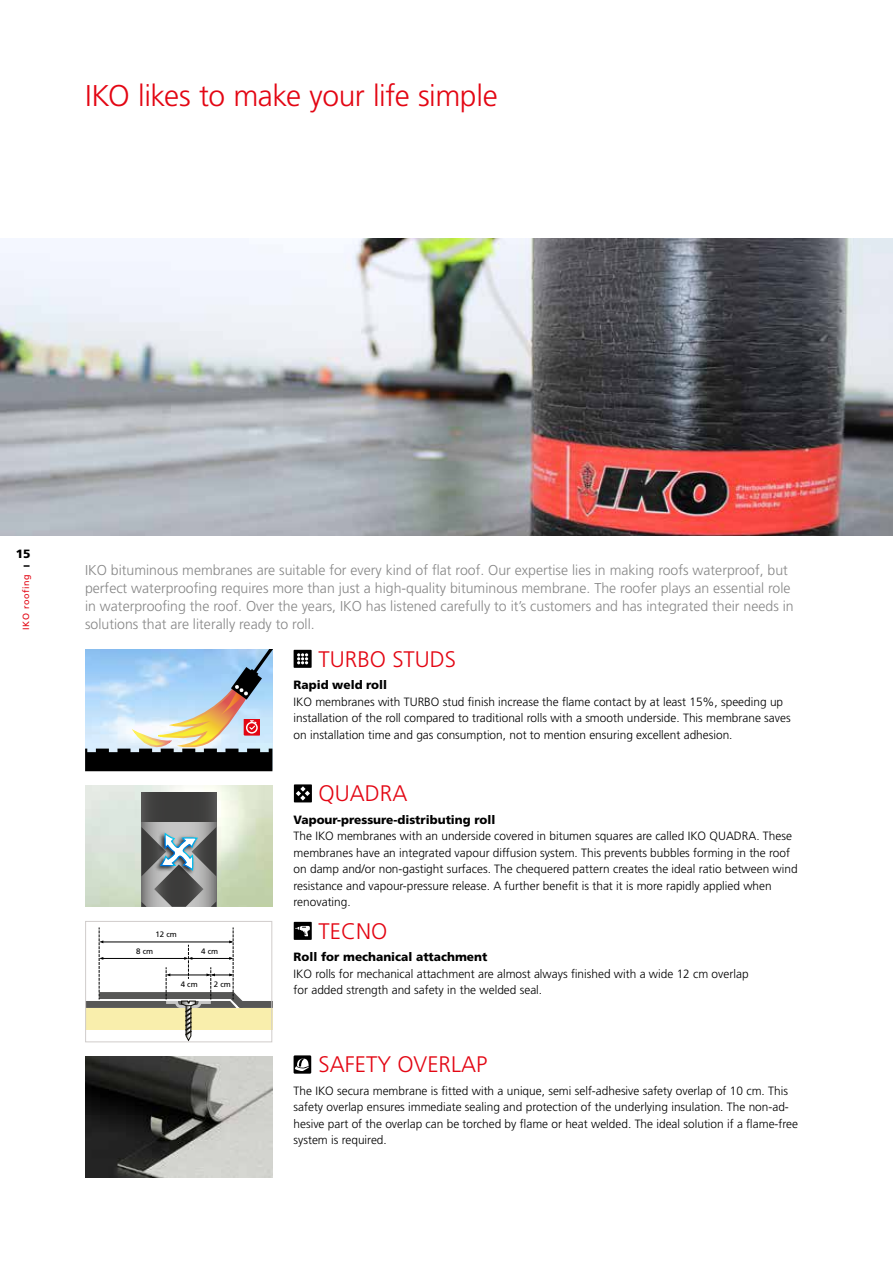
<style>
.page{position:relative;width:893px;height:1263px;background:#fff}
.page>*{position:absolute;margin:0;border:0;box-sizing:border-box;transform-origin:0 0}
.t1{font:300 30px "Frutiger";letter-spacing:-.015em;color:#e30613}
.t2{font:300 22.5px "Frutiger";color:#e30613}
.t3{font:300 14.25px/18px "Frutiger";color:#878787}
.t4{font:300 12px/16.5px "Frutiger";color:#000}
.t5{font:900 12px "Frutiger";color:#000}
.t6{font:9px "Frutiger";letter-spacing:.07em;color:#e30613}
.t7{font:7.95px "Frutiger LT";color:#000}
</style>
<div class="page">
<img style="left:85px;top:785px;width:187px;height:122px">
<svg style="left:141px;top:821px;width:75px;height:6px"></svg>
<svg style="left:141px;top:792px;width:75px;height:29px;background:#40403f"></svg>
<svg style="left:141px;top:827px;width:75px;height:80px;background:#7b8285"></svg>
<img style="left:85px;top:1056px;width:187px;height:122px">
<img style="left:0;top:238px;width:893px;height:298px">
<div style="left:294px;top:650px;width:18px;height:18px;background:#000"></div>
<svg style="left:297px;top:653px;width:11px;height:11px"></svg>
<div style="left:294px;top:784px;width:18px;height:18px;background:#000"></div>
<svg style="left:296px;top:786px;width:14px;height:14px"></svg>
<svg style="left:85px;top:650px;width:187px;height:121px;background:#98a9b5"></svg>
<svg style="left:294px;top:1055px;width:17px;height:19px"></svg>
<svg style="left:87px;top:928px;width:183px;height:112px"></svg>
<div style="left:85px;top:921px;width:187px;height:121px;border:1px solid #d0cccb"></div>
<div style="left:294px;top:922px;width:18px;height:18px;background:#000"></div>
<svg style="left:295px;top:926px;width:15px;height:10px"></svg>
<svg style="left:24px;top:565px;width:6px;height:2px"></svg>
<h1 class="t1" style="left:85px;top:79px;width:414px">IKO likes to make your life simple</h1>
<p class="t5" style="left:16px;top:547px;width:16px">15</p>
<p class="t6" style="left:21px;top:630px;width:57px;rotate:-90deg">IKO roofing</p>
<p class="t3" style="left:85px;top:562px;width:710px">IKO bituminous membranes are suitable for every kind of flat roof. Our expertise lies in making roofs waterproof, but perfect waterproofing requires more than just a high-quality bituminous membrane. The roofer plays an essential role in waterproofing the roof. Over the years, IKO has listened carefully to it’s customers and has integrated their needs in solutions that are literally ready to roll.</p>
<h2 class="t2" style="left:319px;top:646px;width:139px">TURBO STUDS</h2>
<p class="t5" style="left:294px;top:678px;width:95px">Rapid weld roll</p>
<p class="t4" style="left:294px;top:693px;width:499px">IKO membranes with TURBO stud finish increase the flame contact by at least 15%, speeding up installation of the roll compared to traditional rolls with a smooth underside. This membrane saves on installation time and gas consumption, not to mention ensuring excellent adhesion.</p>
<p class="t7" style="left:155px;top:929px;width:23px">12 cm</p>
<p class="t7" style="left:136px;top:946px;width:19px">8 cm</p>
<p class="t7" style="left:201px;top:946px;width:19px">4 cm</p>
<p class="t7" style="left:181px;top:980px;width:19px">4 cm</p>
<p class="t7" style="left:214px;top:980px;width:19px">2 cm</p>
<h2 class="t2" style="left:319px;top:781px;width:90px">QUADRA</h2>
<p class="t5" style="left:294px;top:812px;width:203px">Vapour-pressure-distributing roll</p>
<p class="t4" style="left:294px;top:828px;width:506px">The IKO membranes with an underside covered in bitumen squares are called IKO QUADRA. These membranes have an integrated vapour diffusion system. This prevents bubbles forming in the roof on damp and/or non-gastight surfaces. The chequered pattern creates the ideal ratio between wind resistance and vapour-pressure release. A further benefit is that it is more rapidly applied when renovating.</p>
<h2 class="t2" style="left:319px;top:918px;width:70px">TECNO</h2>
<p class="t5" style="left:294px;top:950px;width:195px">Roll for mechanical attachment</p>
<p class="t4" style="left:294px;top:966px;width:456px">IKO rolls for mechanical attachment are almost always finished with a wide 12 cm overlap for added strength and safety in the welded seal.</p>
<h2 class="t2" style="left:319px;top:1052px;width:170px">SAFETY OVERLAP</h2>
<p class="t4" style="left:294px;top:1083px;width:506px">The IKO secura membrane is fitted with a unique, semi self-adhesive safety overlap of 10 cm. This safety overlap ensures immediate sealing and protection of the underlying insulation. The non-ad&shy;hesive part of the overlap can be torched by flame or heat welded. The ideal solution if a flame-free system is required.</p>
</div>
